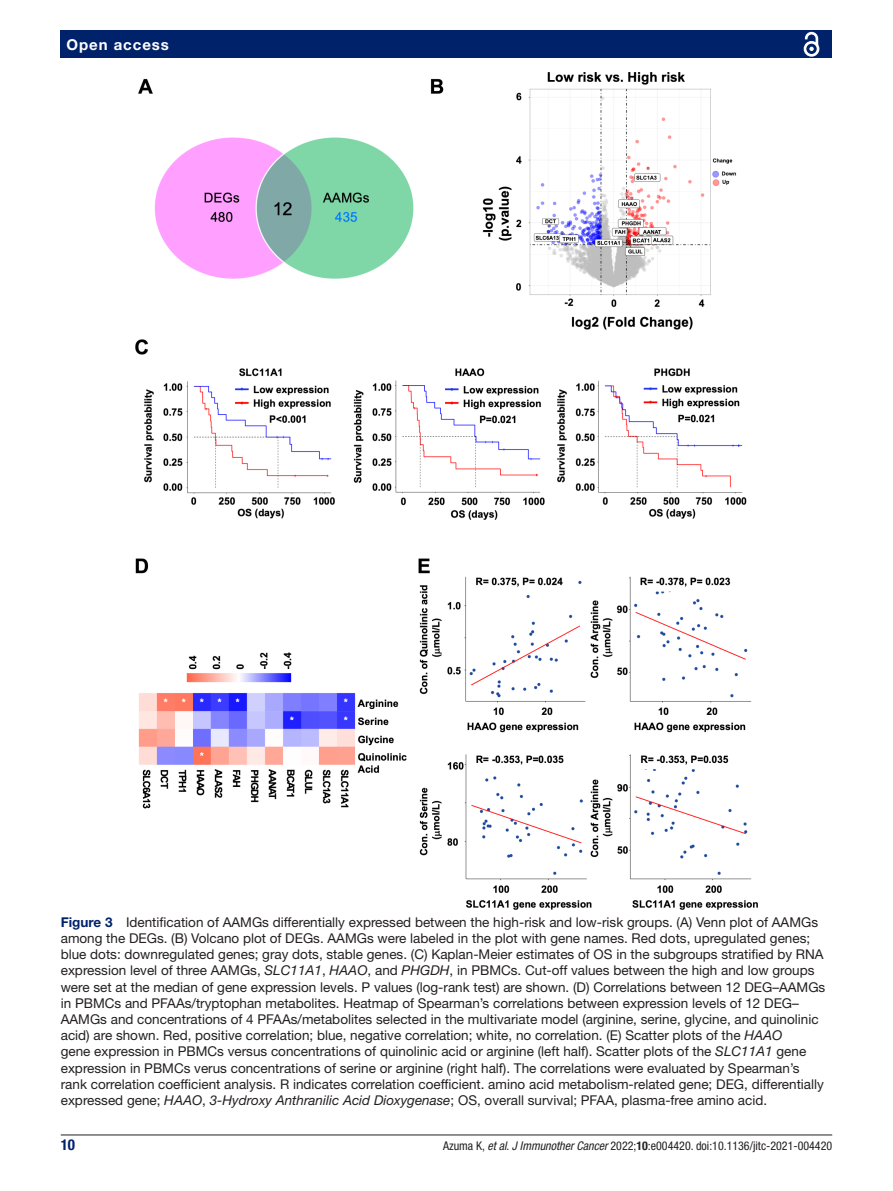
<style>
.page{position:relative;width:893px;height:1191px;background:#fff}
.page>*{position:absolute;margin:0;border:0;box-sizing:border-box;transform-origin:0 0}
.t1{font:700 15px "Helvetica Neue LT Std";letter-spacing:.065em;color:#fff}
.t2{font:700 condensed 15px "Helvetica Neue LT Std";color:#00226b}
.t3{font:13.5px/16.2px "Helvetica Neue LT Std";color:#231f20}
.t4{font:condensed 12px "Helvetica Neue LT Std";color:#231f20}
.s1{font-weight:700;color:#00226b}
.s2{font-style:italic}
.s3{font-weight:700}
</style>
<div class="page">
<hr style="left:61px;top:1134px;width:771px;height:1px;background:#231f20">
<div style="left:61px;top:31px;width:771px;height:27px;background:#00226b"></div>
<svg style="left:803px;top:31px;width:17px;height:26px"></svg>
<img style="left:135px;top:73px;width:623px;height:836px">
<p class="t1" style="left:66px;top:35px;width:104px">Open access</p>
<p class="t3" style="left:61px;top:913px;width:766px"><span class="s1">Figure 3</span> Identification of AAMGs differentially expressed between the high-risk and low-risk groups. (A) Venn plot of AAMGs among the DEGs. (B) Volcano plot of DEGs. AAMGs were labeled in the plot with gene names. Red dots, upregulated genes; blue dots: downregulated genes; gray dots, stable genes. (C) Kaplan-Meier estimates of OS in the subgroups stratified by RNA expression level of three AAMGs, <span class="s2">SLC11A1</span>, <span class="s2">HAAO</span>, and <span class="s2">PHGDH</span>, in PBMCs. Cut-off values between the high and low groups were set at the median of gene expression levels. P values (log-rank test) are shown. (D) Correlations between 12 DEG–AAMGs in PBMCs and PFAAs/tryptophan metabolites. Heatmap of Spearman’s correlations between expression levels of 12 DEG– AAMGs and concentrations of 4 PFAAs/metabolites selected in the multivariate model (arginine, serine, glycine, and quinolinic acid) are shown. Red, positive correlation; blue, negative correlation; white, no correlation. (E) Scatter plots of the <span class="s2">HAAO<br></span>gene expression in PBMCs versus concentrations of quinolinic acid or arginine (left half). Scatter plots of the <span class="s2">SLC11A1</span> gene expression in PBMCs verus concentrations of serine or arginine (right half). The correlations were evaluated by Spearman’s rank correlation coefficient analysis. R indicates correlation coefficient. amino acid metabolism-related gene; DEG, differentially expressed gene; <span class="s2">HAAO</span>, <span class="s2">3-Hydroxy Anthranilic Acid Dioxygenase</span>; OS, overall survival; PFAA, plasma-free amino acid.</p>
<p class="t2" style="left:61px;top:1135px;width:16px">10</p>
<p class="t4" style="left:443px;top:1138px;width:391px">Azuma K, <span class="s2">et al</span>. <span class="s2">J Immunother Cancer</span> 2022;<span class="s3">10</span>:e004420. doi:10.1136/jitc-2021-004420</p>
</div>
